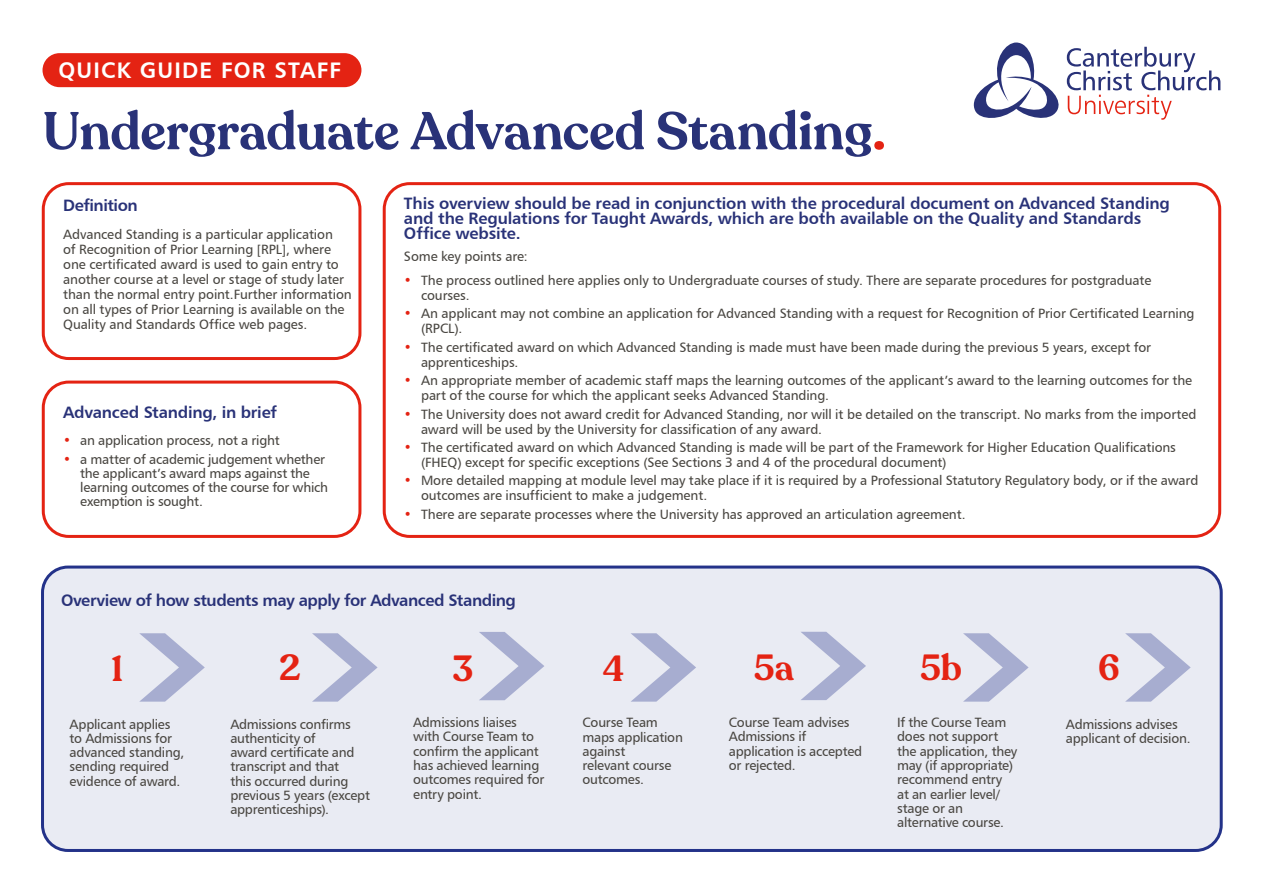
<style>
.page{position:relative;width:1263px;height:893px;background:#fff}
.page>*{position:absolute;margin:0;border:0;box-sizing:border-box;transform-origin:0 0}
.t1{font:600 52.5px "Recoleta";letter-spacing:-.01em;color:#293278}
.t2{font:600 36px "Recoleta";color:#e42313}
.t3{font:22.5px "Humanist 777 BT Bold B";letter-spacing:.05em;color:#fff}
.t4{font:16.5px/15px "Humanist 777 BT Bold B";letter-spacing:-.01em;color:#293278}
.t5{font:16.5px "Humanist 777 BT Bold B";letter-spacing:-.03em;color:#293278}
.t6{font:13.5px/14.2px "Humanist 777 BT Roman B";letter-spacing:-.01em;color:#494641}
.s1{color:#e42313}
</style>
<div class="page">
<div style="left:43px;top:53px;width:318px;height:34px;background:#e42313;border-radius:17px"></div>
<div style="left:42px;top:182px;width:319px;height:178px;border:3px solid #e42313;border-radius:26px"></div>
<div style="left:43px;top:567px;width:1178px;height:283px;background:#e9ebf3;border-radius:26px"></div>
<div style="left:41px;top:566px;width:1182px;height:286px;border:3px solid #233289;border-radius:26px"></div>
<div style="left:383px;top:182px;width:838px;height:356px;border:3px solid #e42313;border-radius:26px"></div>
<div style="left:42px;top:381px;width:319px;height:157px;border:3px solid #e42313;border-radius:26px"></div>
<svg style="left:139px;top:633px;width:66px;height:69px"></svg>
<svg style="left:312px;top:633px;width:66px;height:69px"></svg>
<svg style="left:479px;top:632px;width:65px;height:68px"></svg>
<svg style="left:631px;top:633px;width:65px;height:69px"></svg>
<svg style="left:801px;top:632px;width:65px;height:68px"></svg>
<svg style="left:963px;top:633px;width:65px;height:69px"></svg>
<svg style="left:1125px;top:633px;width:66px;height:69px"></svg>
<svg style="left:973px;top:43px;width:247px;height:77px"></svg>
<h3 class="t3" style="left:58px;top:56px;width:284px">QUICK GUIDE FOR STAFF</h3>
<h1 class="t1" style="left:43px;top:98px;width:845px">Undergraduate Advanced Standing<span class="s1">.</span></h1>
<p class="t5" style="left:63px;top:195px;width:76px">Definition</p>
<p class="t6" style="left:63px;top:227px;width:290px;line-height:15px">Advanced Standing is a particular application<br>of Recognition of Prior Learning [RPL], where one certificated award is used to gain entry to another course at a level or stage of study later than the normal entry point.Further information on all types of Prior Learning is available on the Quality and Standards Office web pages.</p>
<p class="t4" style="left:63px;top:404px;width:215px">Advanced Standing, in brief</p>
<p class="t6" style="left:63px;top:433px;width:218px"><span class="s1">•</span> an application process, not a right</p>
<p class="t6" style="left:80px;top:452px;width:249px;text-indent:-17px"><span class="s1">•</span> a matter of academic judgement whether the applicant’s award maps against the learning outcomes of the course for which exemption is sought.</p>
<p class="t4" style="left:404px;top:196px;width:767px">This overview should be read in conjunction with the procedural document on Advanced Standing and the Regulations for Taught Awards, which are both available on the Quality and Standards<br>Office website.</p>
<p class="t6" style="left:404px;top:249px;width:125px">Some key points are:</p>
<p class="t6" style="left:421px;top:272px;width:732px;line-height:15px;text-indent:-17px"><span class="s1">•</span> The process outlined here applies only to Undergraduate courses of study. There are separate procedures for postgraduate courses.</p>
<p class="t6" style="left:421px;top:306px;width:775px;line-height:15px;text-indent:-17px"><span class="s1">•</span> An applicant may not combine an application for Advanced Standing with a request for Recognition of Prior Certificated Learning (RPCL).</p>
<p class="t6" style="left:421px;top:339px;width:731px;line-height:15px;text-indent:-17px"><span class="s1">•</span> The certificated award on which Advanced Standing is made must have been made during the previous 5 years, except for apprenticeships.</p>
<p class="t6" style="left:421px;top:373px;width:773px;line-height:15px;text-indent:-17px"><span class="s1">•</span> An appropriate member of academic staff maps the learning outcomes of the applicant’s award to the learning outcomes for the part of the course for which the applicant seeks Advanced Standing.</p>
<p class="t6" style="left:421px;top:406px;width:777px;line-height:15px;text-indent:-17px"><span class="s1">•</span> The University does not award credit for Advanced Standing, nor will it be detailed on the transcript. No marks from the imported award will be used by the University for classification of any award.</p>
<p class="t6" style="left:421px;top:439px;width:756px;line-height:15px;text-indent:-17px"><span class="s1">•</span> The certificated award on which Advanced Standing is made will be part of the Framework for Higher Education Qualifications (FHEQ) except for specific exceptions (See Sections 3 and 4 of the procedural document)</p>
<p class="t6" style="left:421px;top:473px;width:779px;line-height:15px;text-indent:-17px"><span class="s1">•</span> More detailed mapping at module level may take place if it is required by a Professional Statutory Regulatory body, or if the award outcomes are insufficient to make a judgement.</p>
<p class="t6" style="left:404px;top:507px;width:563px"><span class="s1">•</span> There are separate processes where the University has approved an articulation agreement.</p>
<p class="t5" style="left:61px;top:590px;width:456px">Overview of how students may apply for Advanced Standing</p>
<h2 class="t2" style="left:111px;top:646px;width:14px">1</h2>
<h2 class="t2" style="left:279px;top:644px;width:23px">2</h2>
<p class="t6" style="left:230px;top:716px;width:141px">Admissions confirms authenticity of<br>award certificate and transcript and that<br>this occurred during previous 5 years (except apprenticeships).</p>
<p class="t6" style="left:70px;top:717px;width:116px">Applicant applies to Admissions for advanced standing, sending required evidence of award.</p>
<h2 class="t2" style="left:603px;top:646px;width:22px">4</h2>
<h2 class="t2" style="left:754px;top:644px;width:42px">5a</h2>
<p class="t6" style="left:729px;top:715px;width:135px">Course Team advises<br>Admissions if application is accepted or rejected.</p>
<h2 class="t2" style="left:452px;top:646px;width:22px">3</h2>
<p class="t6" style="left:413px;top:715px;width:133px">Admissions liaises with Course Team to confirm the applicant has achieved learning outcomes required for entry point.</p>
<p class="t6" style="left:583px;top:715px;width:102px">Course Team maps application against<br>relevant course outcomes.</p>
<h2 class="t2" style="left:920px;top:644px;width:43px">5b</h2>
<p class="t6" style="left:897px;top:715px;width:122px">If the Course Team does not support the application, they may (if appropriate) recommend entry at an earlier level/ stage or an alternative course.</p>
<h2 class="t2" style="left:1098px;top:644px;width:23px">6</h2>
<p class="t6" style="left:1066px;top:717px;width:126px">Admissions advises applicant of decision.</p>
</div>
